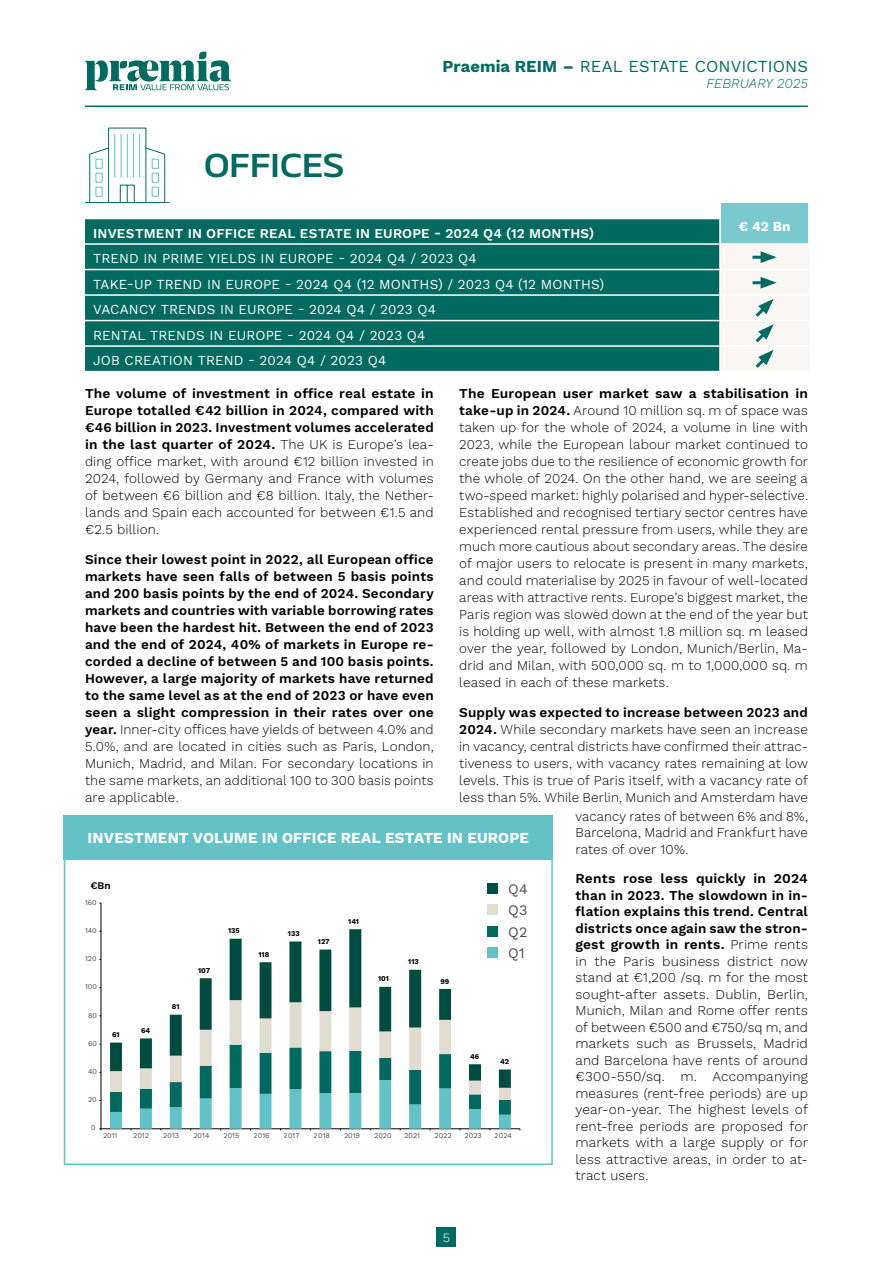
<style>
.page{position:relative;width:893px;height:1263px;background:#fff}
.page>*{position:absolute;margin:0;border:0;box-sizing:border-box;transform-origin:0 0}
.titre{font:700 33px "Geon Expanded";letter-spacing:-.015em;color:#006a60}
.t1{font:16.5px "Work Sans";letter-spacing:.005em;color:#006a60}
._00_Titre_graph{font:700 15px "Work Sans";letter-spacing:.01em;color:#fff}
.t2{font:300 15px "Work Sans";color:#fff}
.legende{font:14.25px "Work Sans";letter-spacing:.015em;color:#4a4a49}
._00_Paragraphe{font:300 13.5px/17px "Work Sans";letter-spacing:.01em;color:#000;text-align:justify}
._00_Paragraphe-2{font:600 13.5px/17px "Work Sans";letter-spacing:.01em;color:#000;text-align:justify}
._00_Ligne_tableau{font:13.5px "Work Sans";letter-spacing:.01em;color:#fff}
._00_Ligne_tableau-2{font:600 13.5px "Work Sans";letter-spacing:.015em;color:#fff}
.t3{font:italic 13.5px "Work Sans";letter-spacing:.01em;color:#006a60}
._00_Total_tableau{font:700 13.5px "Work Sans";color:#fff}
.t4{font:600 10.2px "Work Sans";color:#000}
.t5{font:7.2px "Work Sans";color:#4a4949}
.t6{font:700 7.2px "Work Sans";color:#000}
.s1{font-weight:700}
.s2{font-weight:600}
.s3{font-weight:300}
</style>
<div class="page">
<div style="left:437px;top:1227px;width:19px;height:19px;background:#006a60"></div>
<hr style="left:85px;top:106px;width:723px;height:1px;background:#006a60">
<svg style="left:85px;top:52px;width:146px;height:38px"></svg>
<div style="left:64px;top:837px;width:489px;height:328px;border:2px solid #63c2c7"></div>
<div style="left:721px;top:203px;width:87px;height:70px;background:#7bc8ce"></div>
<div style="left:85px;top:219px;width:634px;height:152px;background:#006a60"></div>
<hr style="left:85px;top:243px;width:635px;height:2px;background:#fff">
<hr style="left:85px;top:269px;width:635px;height:1px;background:#fff">
<hr style="left:85px;top:294px;width:635px;height:2px;background:#fff">
<hr style="left:85px;top:320px;width:635px;height:1px;background:#fff">
<hr style="left:85px;top:345px;width:635px;height:2px;background:#fff">
<hr style="left:720px;top:243px;width:89px;height:2px;background:#fff">
<svg style="left:721px;top:245px;width:87px;height:123px"></svg>
<hr style="left:101px;top:903px;width:1px;height:226px;background:#000">
<hr style="left:101px;top:1128px;width:419px;height:1px;background:#000">
<svg style="left:110px;top:1088px;width:401px;height:42px"></svg>
<svg style="left:110px;top:929px;width:401px;height:159px"></svg>
<svg style="left:146px;top:147px;width:19px;height:55px"></svg>
<div style="left:152px;top:173px;width:7px;height:10px;border:1px solid #64c2c7"></div>
<div style="left:152px;top:159px;width:7px;height:10px;border:1px solid #64c2c7"></div>
<div style="left:152px;top:187px;width:7px;height:10px;border:1px solid #64c2c7"></div>
<svg style="left:89px;top:147px;width:19px;height:55px"></svg>
<div style="left:96px;top:173px;width:7px;height:10px;border:1px solid #64c2c7"></div>
<div style="left:96px;top:159px;width:7px;height:10px;border:1px solid #64c2c7"></div>
<div style="left:96px;top:187px;width:7px;height:10px;border:1px solid #64c2c7"></div>
<div style="left:108px;top:128px;width:38px;height:75px;border:1px solid #006a60"></div>
<hr style="left:85px;top:202px;width:84px;height:1px;background:#006a60">
<div style="left:120px;top:185px;width:15px;height:18px;border:1px solid #006a60"></div>
<svg style="left:127px;top:185px;width:1px;height:18px"></svg>
<hr style="left:114px;top:134px;width:1px;height:43px;background:#64c2c7">
<hr style="left:121px;top:134px;width:1px;height:43px;background:#64c2c7">
<hr style="left:127px;top:134px;width:1px;height:43px;background:#64c2c7">
<hr style="left:133px;top:134px;width:1px;height:43px;background:#64c2c7">
<hr style="left:139px;top:134px;width:1px;height:43px;background:#64c2c7">
<div style="left:64px;top:815px;width:489px;height:45px;background:#64c2c7"></div>
<div style="left:487px;top:883px;width:11px;height:11px;background:#024d41"></div>
<div style="left:487px;top:905px;width:11px;height:10px;background:#e2ddd3"></div>
<div style="left:487px;top:926px;width:11px;height:11px;background:#006a60"></div>
<div style="left:487px;top:947px;width:11px;height:11px;background:#64c2c7"></div>
<p class="titre" style="left:204px;top:144px;width:142px">OFFICES</p>
<p class="t1" style="left:443px;top:54px;width:367px"><span class="s1">Praemia REIM –</span> REAL ESTATE CONVICTIONS</p>
<p class="t3" style="left:706px;top:73px;width:103px">FEBRUARY 2025</p>
<p class="_00_Ligne_tableau-2" style="left:93px;top:223px;width:502px">INVESTMENT IN OFFICE REAL ESTATE IN EUROPE - 2024 Q4 (12 MONTHS)</p>
<p class="_00_Total_tableau" style="left:739px;top:216px;width:53px">€ 42 Bn</p>
<p class="_00_Ligne_tableau" style="left:93px;top:248px;width:385px">TREND IN PRIME YIELDS IN EUROPE - 2024 Q4 / 2023 Q4</p>
<p class="_00_Ligne_tableau" style="left:93px;top:274px;width:513px">TAKE-UP TREND IN EUROPE - 2024 Q4 (12 MONTHS) / 2023 Q4 (12 MONTHS)</p>
<p class="_00_Ligne_tableau" style="left:93px;top:299px;width:344px">VACANCY TRENDS IN EUROPE - 2024 Q4 / 2023 Q4</p>
<p class="_00_Ligne_tableau" style="left:93px;top:325px;width:334px">RENTAL TRENDS IN EUROPE - 2024 Q4 / 2023 Q4</p>
<p class="_00_Ligne_tableau" style="left:93px;top:350px;width:295px">JOB CREATION TREND - 2024 Q4 / 2023 Q4</p>
<p class="_00_Paragraphe" style="left:85px;top:384px;width:350px"><span class="s2">The volume of investment in office real estate in Europe totalled €42 billion in 2024, compared with €46 billion in 2023. Investment volumes accelerated in the last quarter of 2024.</span> The UK is Europe’s lea&shy;ding office market, with around €12 billion invested in 2024, followed by Germany and France with volumes of between €6 billion and €8 billion. Italy, the Nether&shy;lands and Spain each accounted for between €1.5 and €2.5 billion.</p>
<p class="_00_Paragraphe-2" style="left:85px;top:550px;width:350px">Since their lowest point in 2022, all European office markets have seen falls of between 5 basis points and 200 basis points by the end of 2024. Secondary markets and countries with variable borrowing rates have been the hardest hit. Between the end of 2023 and the end of 2024, 40% of markets in Europe re&shy;corded a decline of between 5 and 100 basis points.<br>However, a large majority of markets have returned to the same level as at the end of 2023 or have even seen a slight compression in their rates over one year. <span class="s3">Inner-city offices have yields of between 4.0% and 5.0%, and are located in cities such as Paris, London, Munich, Madrid, and Milan. For secondary locations in the same markets, an additional 100 to 300 basis points are applicable.</span></p>
<p class="_00_Paragraphe" style="left:459px;top:384px;width:350px"><span class="s2">The European user market saw a stabilisation in take-up in 2024.</span> Around 10 million sq. m of space was taken up for the whole of 2024, a volume in line with 2023, while the European labour market continued to create jobs due to the resilience of economic growth for the whole of 2024. On the other hand, we are seeing a two-speed market: highly polarised and hyper-selective.<br>Established and recognised tertiary sector centres have experienced rental pressure from users, while they are much more cautious about secondary areas. The desire of major users to relocate is present in many markets, and could materialise by 2025 in favour of well-located areas with attractive rents. Europe’s biggest market, the Paris region was slowed down at the end of the year but is holding up well, with almost 1.8 million sq. m leased over the year, followed by London, Munich/Berlin, Ma&shy;drid and Milan, with 500,000 sq. m to 1,000,000 sq. m leased in each of these markets.</p>
<p class="_00_Paragraphe" style="left:459px;top:703px;width:350px"><span class="s2">Supply was expected to increase between 2023 and 2024.</span> While secondary markets have seen an increase in vacancy, central districts have confirmed their attrac&shy;tiveness to users, with vacancy rates remaining at low levels. This is true of Paris itself, with a vacancy rate of less than 5%. While Berlin, Munich and Amsterdam have</p>
<p class="_00_Paragraphe" style="left:575px;top:807px;width:234px;line-height:16.5px">vacancy rates of between 6% and 8%, Barcelona, Madrid and Frankfurt have rates of over 10%.</p>
<p class="_00_Paragraphe" style="left:575px;top:869px;width:234px;line-height:16.5px"><span class="s2">Rents rose less quickly in 2024 than in 2023. The slowdown in in&shy;flation explains this trend. Central districts once again saw the stron&shy;gest growth in rents.</span> Prime rents in the Paris business district now stand at €1,200 /sq. m for the most sought-after assets. Dublin, Berlin, Munich, Milan and Rome offer rents of between €500 and €750/sq m, and markets such as Brussels, Madrid and Barcelona have rents of around €300-550/sq. m. Accompanying measures (rent-free periods) are up year-on-year. The highest levels of rent-free periods are proposed for markets with a large supply or for less attractive areas, in order to at&shy;tract users.</p>
<p class="_00_Titre_graph" style="left:88px;top:826px;width:443px">INVESTMENT VOLUME IN OFFICE REAL ESTATE IN EUROPE</p>
<p class="t4" style="left:90px;top:878px;width:22px">€Bn</p>
<p class="legende" style="left:508px;top:878px;width:21px">Q4</p>
<p class="legende" style="left:508px;top:900px;width:21px">Q3</p>
<p class="legende" style="left:508px;top:921px;width:21px">Q2</p>
<p class="legende" style="left:508px;top:942px;width:18px">Q1</p>
<p class="t5" style="left:85px;top:897px;width:13px">160</p>
<p class="t6" style="left:348px;top:916px;width:12px">141</p>
<p class="t5" style="left:85px;top:925px;width:13px">140</p>
<p class="t6" style="left:228px;top:925px;width:13px">135</p>
<p class="t6" style="left:288px;top:928px;width:13px">133</p>
<p class="t6" style="left:318px;top:936px;width:13px">127</p>
<p class="t6" style="left:258px;top:949px;width:12px">118</p>
<p class="t5" style="left:85px;top:953px;width:13px">120</p>
<p class="t6" style="left:408px;top:956px;width:12px">113</p>
<p class="t6" style="left:198px;top:965px;width:14px">107</p>
<p class="t6" style="left:378px;top:973px;width:12px">101</p>
<p class="t6" style="left:440px;top:975px;width:10px">99</p>
<p class="t5" style="left:85px;top:981px;width:13px">100</p>
<p class="t6" style="left:172px;top:1001px;width:9px">81</p>
<p class="t5" style="left:88px;top:1010px;width:10px">80</p>
<p class="t6" style="left:141px;top:1025px;width:11px">64</p>
<p class="t6" style="left:112px;top:1029px;width:9px">61</p>
<p class="t5" style="left:88px;top:1038px;width:10px">60</p>
<p class="t6" style="left:470px;top:1051px;width:11px">46</p>
<p class="t6" style="left:500px;top:1056px;width:10px">42</p>
<p class="t5" style="left:88px;top:1066px;width:10px">40</p>
<p class="t5" style="left:88px;top:1094px;width:10px">20</p>
<p class="t5" style="left:91px;top:1122px;width:6px">0</p>
<p class="t5" style="left:103px;top:1130px;width:16px">2011</p>
<p class="t5" style="left:133px;top:1130px;width:17px">2012</p>
<p class="t5" style="left:163px;top:1130px;width:17px">2013</p>
<p class="t5" style="left:193px;top:1130px;width:18px">2014</p>
<p class="t5" style="left:224px;top:1130px;width:17px">2015</p>
<p class="t5" style="left:254px;top:1130px;width:18px">2016</p>
<p class="t5" style="left:284px;top:1130px;width:17px">2017</p>
<p class="t5" style="left:314px;top:1130px;width:18px">2018</p>
<p class="t5" style="left:344px;top:1130px;width:18px">2019</p>
<p class="t5" style="left:374px;top:1130px;width:19px">2020</p>
<p class="t5" style="left:404px;top:1130px;width:17px">2021</p>
<p class="t5" style="left:434px;top:1130px;width:19px">2022</p>
<p class="t5" style="left:465px;top:1130px;width:19px">2023</p>
<p class="t5" style="left:495px;top:1130px;width:19px">2024</p>
<p class="t2" style="left:443px;top:1225px;width:9px">5</p>
</div>
